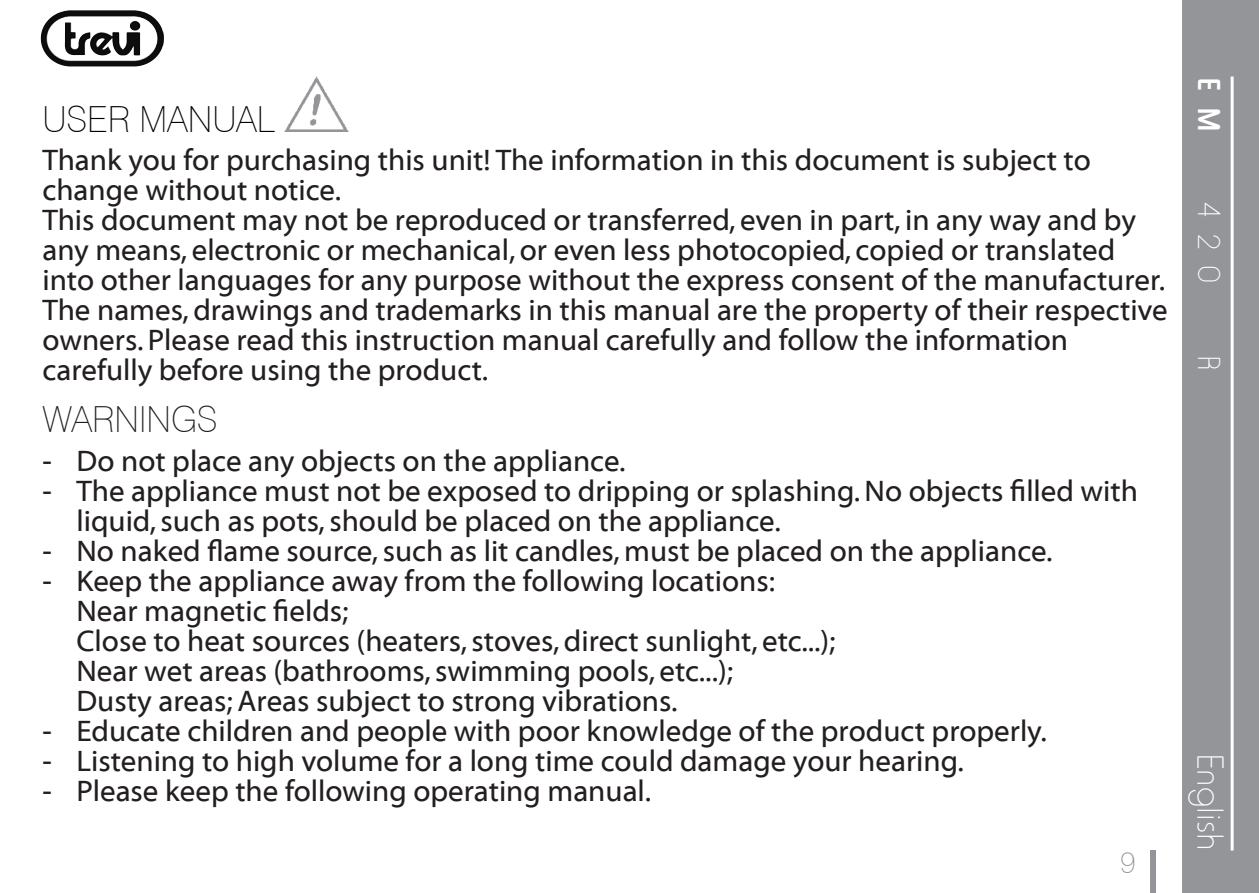
<style>
.page{position:relative;width:1259px;height:893px;background:#fff}
.page>*{position:absolute;margin:0;border:0;box-sizing:border-box;transform-origin:0 0}
.Sottotitolo_1{font:39px "Horatio D Ligh";color:#fff}
.Sottotitolo_2{font:100 36px "Swiss 721 BT";color:#000}
.Sottotitolo_2-2{font:100 36px "Swiss 721 BT";color:#231f20}
.t1{font:33px "Horatio D Ligh";color:#fff}
.t2{font:500 33px "Horatio D";color:#fff}
.Testo_rientrato{font:30px/30px "Myriad Web";color:#231f20}
.Corpo_testo{font:30px/30px "Myriad Web";color:#231f20}
.t3{font:100 30px "Swiss 721 BT";color:#939598}
</style>
<div class="page">
<div style="left:1182px;top:0;width:77px;height:893px;background:#939598"></div>
<img style="left:41px;top:10px;width:28px;height:42px">
<div style="left:1150px;top:851px;width:5px;height:42px;background:#939598"></div>
<hr style="left:1230px;top:76px;width:3px;height:774px;background:#fff">
<img style="left:284px;top:77px;width:64px;height:55px">
<p class="Sottotitolo_2" style="left:42px;top:97px;width:234px">USER MANUAL</p>
<p class="Corpo_testo" style="left:42px;top:146px;width:1050px">Thank you for purchasing this unit! The information in this document is subject to</p>
<p class="Corpo_testo" style="left:42px;top:176px;width:300px">change without notice.</p>
<p class="Corpo_testo" style="left:42px;top:206px;width:1127px">This document may not be reproduced or transferred, even in part, in any way and by any means, electronic or mechanical, or even less photocopied, copied or translated into other languages for any purpose without the express consent of the manufacturer.<br>The names, drawings and trademarks in this manual are the property of their respective owners. Please read this instruction manual carefully and follow the information</p>
<p class="Corpo_testo" style="left:42px;top:356px;width:447px">carefully before using the product.</p>
<p class="Sottotitolo_2-2" style="left:42px;top:397px;width:176px">WARNINGS</p>
<p class="Testo_rientrato" style="left:42px;top:446px;width:584px">- Do not place any objects on the appliance.</p>
<p class="Testo_rientrato" style="left:76px;top:476px;width:1063px;text-indent:-34px">- The appliance must not be exposed to dripping or splashing.No objects filled with liquid, such as pots, should be placed on the appliance.</p>
<p class="Testo_rientrato" style="left:42px;top:536px;width:1011px">- No naked flame source, such as lit candles, must be placed on the appliance.</p>
<p class="Testo_rientrato" style="left:42px;top:566px;width:734px">- Keep the appliance away from the following locations:</p>
<p class="Testo_rientrato" style="left:76px;top:596px;width:274px">Near magnetic fields;</p>
<p class="Testo_rientrato" style="left:76px;top:626px;width:760px">Close to heat sources (heaters, stoves, direct sunlight, etc...);</p>
<p class="Testo_rientrato" style="left:76px;top:656px;width:658px">Near wet areas (bathrooms, swimming pools, etc...);</p>
<p class="Testo_rientrato" style="left:76px;top:686px;width:602px">Dusty areas; Areas subject to strong vibrations.</p>
<p class="Testo_rientrato" style="left:42px;top:716px;width:1006px">- Educate children and people with poor knowledge of the product properly.</p>
<p class="Testo_rientrato" style="left:42px;top:746px;width:923px">- Listening to high volume for a long time could damage your hearing.</p>
<p class="Testo_rientrato" style="left:42px;top:776px;width:610px">- Please keep the following operating manual.</p>
<p class="t3" style="left:1120px;top:844px;width:17px">9</p>
<p class="t2" style="left:1227px;top:77px;width:57px;rotate:90deg">E M</p>
<p class="t1" style="left:1227px;top:202px;width:82px;rotate:90deg">420</p>
<p class="t1" style="left:1227px;top:355px;width:18px;rotate:90deg">R</p>
<p class="Sottotitolo_1" style="left:1232px;top:753px;width:99px;rotate:90deg">English</p>
</div>
